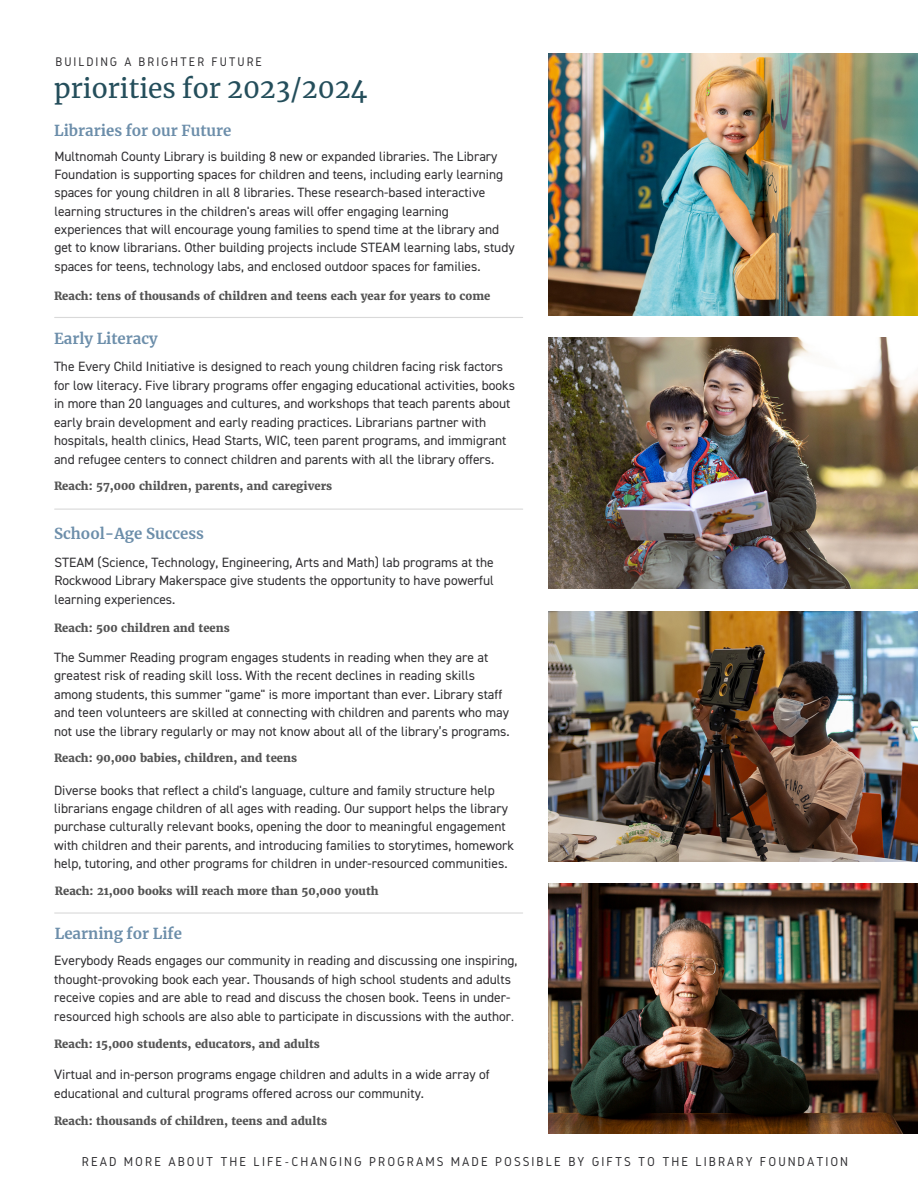
<style>
.page{position:relative;width:918px;height:1188px;background:#fff}
.page>*{position:absolute;margin:0;border:0;box-sizing:border-box;transform-origin:0 0}
.t1{font:26.4px "Merriweather";color:#244e5b}
.t2{font:700 15px "Merriweather";color:#6c8eaa}
.t3{font:13.5px/18.5px "DIN2014";color:#302f32}
.t4{font:13.5px "Gidole";letter-spacing:.145em;color:#302f32}
.t5{font:12.9px "Gidole";letter-spacing:.145em;color:#302f32}
.t6{font:800 11.25px "Merriweather";color:#545454}
.s1{font-style:inherit}
.s2{font-family:"Gidole";font-size:13.95px}
</style>
<div class="page">
<img style="left:548px;top:53px;width:370px;height:263px">
<img style="left:548px;top:611px;width:370px;height:250px">
<img style="left:548px;top:338px;width:370px;height:251px">
<hr style="left:55px;top:509px;width:468px;height:1px;background:#d9d9d9">
<hr style="left:55px;top:912px;width:468px;height:2px;background:#d9d9d9">
<hr style="left:55px;top:317px;width:468px;height:1px;background:#d9d9d9">
<img style="left:548px;top:884px;width:370px;height:250px">
<p class="t5" style="left:56px;top:54px;width:208px">BUILDING A BRIGHTER FUTURE</p>
<h1 class="t1" style="left:54px;top:72px;width:315px">priorities for 202<span class="s1">3</span>/202<span class="s1">4</span></h1>
<p class="t2" style="left:54px;top:122px;width:179px">Libraries for our Future</p>
<p class="t3" style="left:54px;top:147px;width:462px">Multnomah County Library is building 8 new or expanded libraries. The Library Foundation is supporting spaces for children and teens, including early learning spaces for young children in all 8 libraries. These research-based interactive learning structures in the children's areas will offer engaging learning experiences that will encourage young families to spend time at the library and get to know librarians. Other building projects include STEAM learning labs, study spaces for teens, technology labs, and enclosed outdoor spaces for families.</p>
<p class="t6" style="left:54px;top:289px;width:438px">Reach: tens of thousands of children and teens each year for years to come</p>
<p class="t2" style="left:54px;top:329px;width:105px">Early Literacy</p>
<p class="t3" style="left:54px;top:357px;width:463px">The Every Child Initiative is designed to reach young children facing risk factors for low literacy. Five library programs offer engaging educational activities, books in more than 20 languages and cultures, and workshops that teach parents about early brain development and early reading practices. Librarians partner with hospitals, health clinics, Head Starts, WIC, teen parent programs, and immigrant and refugee centers to connect children and parents with all the library offers.</p>
<p class="t6" style="left:54px;top:479px;width:280px">Reach: 57,000 children, parents, and caregivers</p>
<p class="t2" style="left:54px;top:524px;width:151px">School-Age Success</p>
<p class="t3" style="left:54px;top:553px;width:441px;text-align:justify">STEAM (Science, Technology, Engineering, Arts and Math) lab programs at the Rockwood Library Makerspace give students the opportunity to have powerful learning experiences.</p>
<p class="t6" style="left:54px;top:621px;width:177px">Reach: 500 children and teens</p>
<p class="t3" style="left:54px;top:648px;width:457px">The Summer Reading program engages students in reading when they are at greatest risk of reading skill loss. With the recent declines in reading skills among students, this summer "game" is more important than ever. Library staff and teen volunteers are skilled at connecting with children and parents who may not use the library regularly or may not know about all of the library’s programs.</p>
<p class="t6" style="left:54px;top:751px;width:245px">Reach: 90,000 babies, children, and teens</p>
<p class="t3" style="left:54px;top:780px;width:462px">Diverse books that reflect a child's language, culture and family structure help librarians engage children of all ages with reading. Our support helps the library purchase culturally relevant books, opening the door to meaningful engagement with children and their parents, and introducing families to storytimes, homework help, tutoring, and other programs for children in under-resourced communities.</p>
<p class="t6" style="left:55px;top:884px;width:325px">Reach: 21,000 books will reach more than 50,000 youth</p>
<p class="t2" style="left:55px;top:924px;width:129px">Learning for Life</p>
<p class="t3" style="left:54px;top:951px;width:465px">Everybody Reads engages our community in reading and discussing one inspiring, thought-provoking book each year. Thousands of high school students and adults receive copies and are able to read and discuss the chosen book. Teens in under&shy;resourced high schools are also able to participate in discussions with the author<span class="s2">.</span></p>
<p class="t6" style="left:54px;top:1036px;width:267px">Reach: 15,000 students, educators, and adults</p>
<p class="t3" style="left:54px;top:1065px;width:437px">Virtual and in-person programs engage children and adults in a wide array of educational and cultural programs offered across our community.</p>
<p class="t6" style="left:54px;top:1114px;width:275px">Reach: thousands of children, teens and adults</p>
<p class="t4" style="left:82px;top:1154px;width:768px">READ MORE ABOUT THE LIFE-CHANGING PROGRAMS MADE POSSIBLE BY GIFTS TO THE LIBRARY FOUNDATION</p>
</div>
